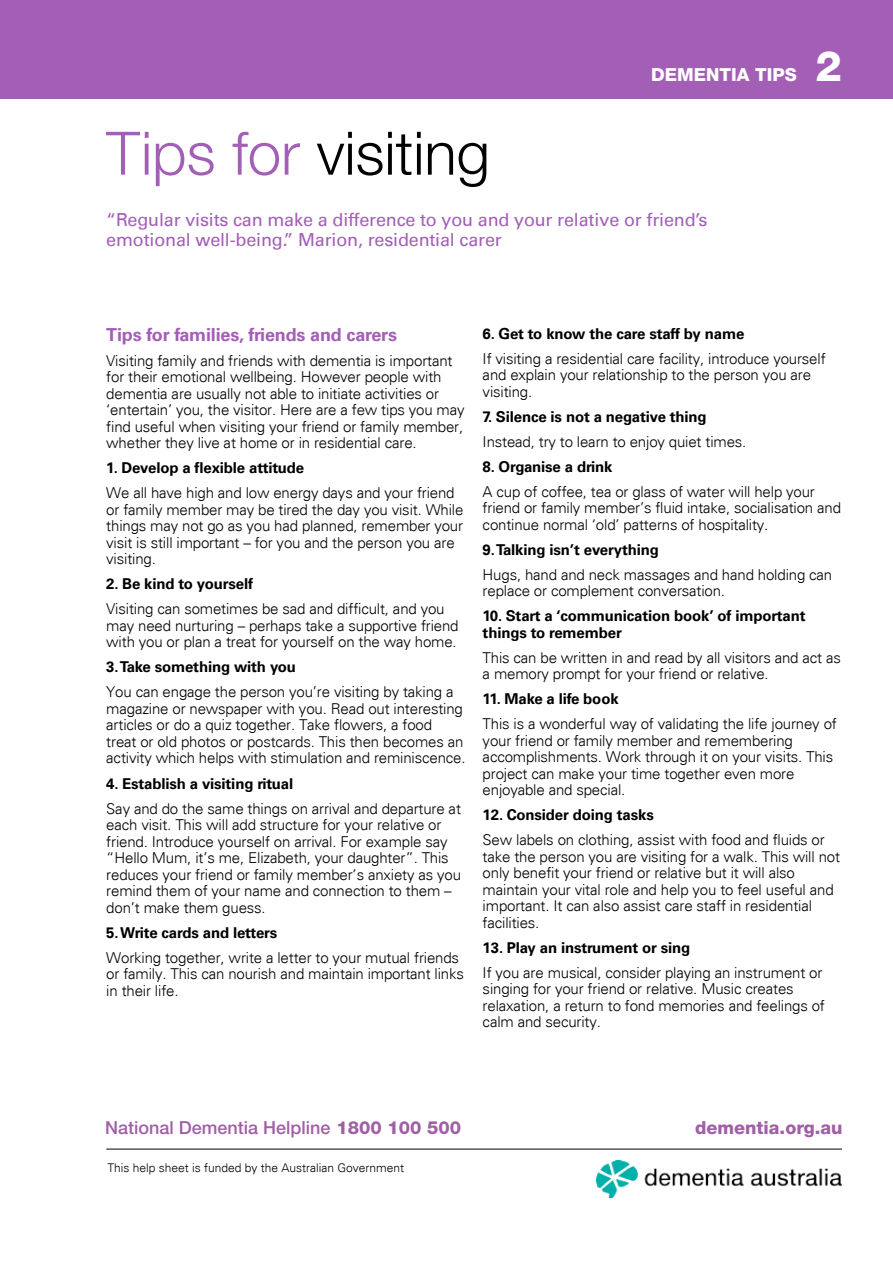
<style>
.page{position:relative;width:893px;height:1263px;background:#fff}
.page>*{position:absolute;margin:0;border:0;box-sizing:border-box;transform-origin:0 0}
.t1{font:300 60px "Helvetica Neue LT";color:#000}
.t2{font:800 42px "Helvetica Neue LT";color:#fff}
.t3{font:18px/19.5px "Univers LT Std";letter-spacing:-.01em;color:#a35eb5}
.t4{font:500 18px "Helvetica Neue LT";color:#a05fa6}
.t5{font:700 18px "Univers LT Std";letter-spacing:-.01em;color:#a35eb5}
.t6{font:800 18px "Helvetica Neue LT";color:#a05fa6}
.t7{font:800 18px "Helvetica Neue LT";color:#fff}
.t8{font:300 15px/16.5px "Univers";letter-spacing:-.01em;color:#000}
.t9{font:700 15px/16.5px "Univers LT Std";letter-spacing:-.01em;color:#000}
.t10{font:300 12px "Univers";color:#000}
.s1{color:#a35eb5}
.s2{font-weight:800}
</style>
<div class="page">
<div style="left:0;top:0;width:893px;height:99px;background:#a35eb5"></div>
<hr style="left:106px;top:1149px;width:736px;height:1px;background:#000">
<img style="left:596px;top:1161px;width:246px;height:36px">
<p class="t7" style="left:651px;top:64px;width:147px">DEMENTIA TIPS</p>
<h1 class="t1" style="left:106px;top:117px;width:385px"><span class="s1">Tips for</span> visiting</h1>
<p class="t3" style="left:106px;top:210px;width:603px">“Regular visits can make a difference to you and your relative or friend’s emotional well-being.” Marion, residential carer</p>
<h2 class="t2" style="left:815px;top:41px;width:28px">2</h2>
<p class="t5" style="left:106px;top:324px;width:292px">Tips for families, friends and carers</p>
<p class="t8" style="left:106px;top:352px;width:360px">Visiting family and friends with dementia is important for their emotional wellbeing. However people with dementia are usually not able to initiate activities or ‘entertain’ you, the visitor. Here are a few tips you may find useful when visiting your friend or family member, whether they live at home or in residential care.</p>
<p class="t9" style="left:106px;top:460px;width:199px">1. Develop a flexible attitude</p>
<p class="t8" style="left:106px;top:485px;width:359px">We all have high and low energy days and your friend or family member may be tired the day you visit. While things may not go as you had planned, remember your visit is still important – for you and the person you are visiting.</p>
<p class="t9" style="left:106px;top:576px;width:148px">2. Be kind to yourself</p>
<p class="t8" style="left:106px;top:601px;width:354px">Visiting can sometimes be sad and difficult, and you may need nurturing – perhaps take a supportive friend with you or plan a treat for yourself on the way home.</p>
<p class="t9" style="left:106px;top:659px;width:191px">3. Take something with you</p>
<p class="t8" style="left:106px;top:684px;width:361px">You can engage the person you’re visiting by taking a magazine or newspaper with you. Read out interesting articles or do a quiz together. Take flowers, a food treat or old photos or postcards. This then becomes an activity which helps with stimulation and reminiscence.</p>
<p class="t9" style="left:106px;top:775px;width:189px">4. Establish a visiting ritual</p>
<p class="t8" style="left:106px;top:800px;width:356px">Say and do the same things on arrival and departure at each visit. This will add structure for your relative or friend. Introduce yourself on arrival. For example say “Hello Mum, it’s me, Elizabeth, your daughter”. This reduces your friend or family member’s anxiety as you remind them of your name and connection to them – don’t make them guess.</p>
<p class="t9" style="left:106px;top:924px;width:173px">5. Write cards and letters</p>
<p class="t8" style="left:106px;top:949px;width:359px">Working together, write a letter to your mutual friends or family. This can nourish and maintain important links in their life.</p>
<p class="t9" style="left:483px;top:325px;width:263px">6. Get to know the care staff by name</p>
<p class="t8" style="left:483px;top:350px;width:345px">If visiting a residential care facility, introduce yourself and explain your relationship to the person you are visiting.</p>
<p class="t9" style="left:483px;top:408px;width:226px">7. Silence is not a negative thing</p>
<p class="t8" style="left:483px;top:433px;width:265px">Instead, try to learn to enjoy quiet times.</p>
<p class="t9" style="left:483px;top:458px;width:131px">8. Organise a drink</p>
<p class="t8" style="left:483px;top:483px;width:360px">A cup of coffee, tea or glass of water will help your friend or family member’s fluid intake, socialisation and continue normal ‘old’ patterns of hospitality.</p>
<p class="t9" style="left:483px;top:541px;width:178px">9. Talking isn’t everything</p>
<p class="t8" style="left:483px;top:566px;width:351px">Hugs, hand and neck massages and hand holding can replace or complement conversation.</p>
<p class="t9" style="left:483px;top:608px;width:324px">10. Start a ‘communication book’ of important things to remember</p>
<p class="t8" style="left:483px;top:649px;width:360px">This can be written in and read by all visitors and act as a memory prompt for your friend or relative.</p>
<p class="t9" style="left:483px;top:691px;width:138px">11. Make a life book</p>
<p class="t8" style="left:483px;top:716px;width:356px">This is a wonderful way of validating the life journey of your friend or family member and remembering accomplishments. Work through it on your visits. This project can make your time together even more enjoyable and special.</p>
<p class="t9" style="left:483px;top:807px;width:173px">12. Consider doing tasks</p>
<p class="t8" style="left:483px;top:832px;width:359px">Sew labels on clothing, assist with food and fluids or take the person you are visiting for a walk. This will not only benefit your friend or relative but it will also maintain your vital role and help you to feel useful and important. It can also assist care staff in residential facilities.</p>
<p class="t9" style="left:483px;top:939px;width:209px">13. Play an instrument or sing</p>
<p class="t8" style="left:483px;top:964px;width:344px">If you are musical, consider playing an instrument or singing for your friend or relative. Music creates relaxation, a return to fond memories and feelings of calm and security.</p>
<p class="t4" style="left:105px;top:1117px;width:357px">National Dementia Helpline <span class="s2">1800 100 500</span></p>
<p class="t6" style="left:695px;top:1117px;width:149px">dementia.org.au</p>
<p class="t10" style="left:107px;top:1160px;width:298px">This help sheet is funded by the Australian Government</p>
</div>
